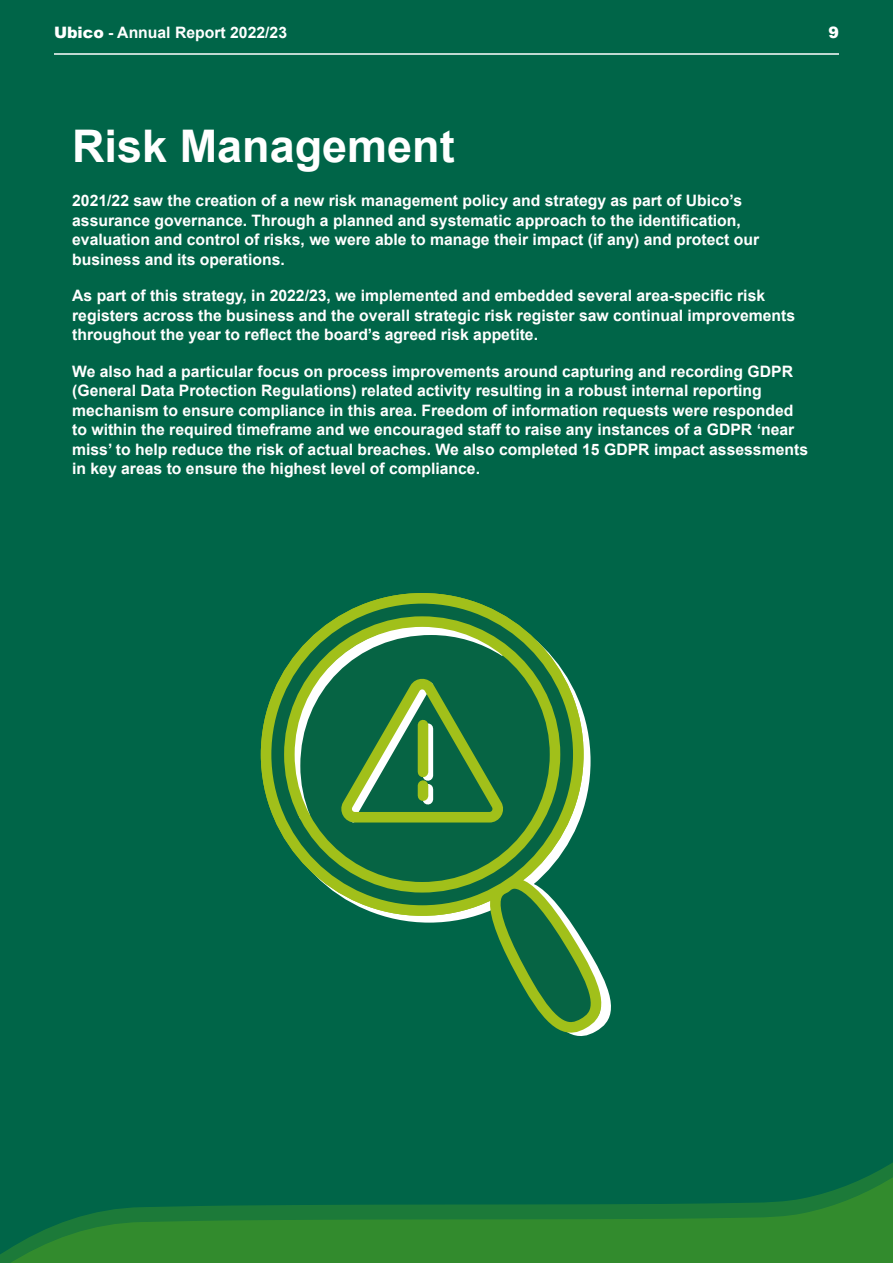
<style>
.page{position:relative;width:893px;height:1263px;background:#006548}
.page>*{position:absolute;margin:0;border:0;box-sizing:border-box;transform-origin:0 0}
.t1{font:700 45px "Arial";color:#fff}
.t2{font:700 15.75px/19.5px "Arial";color:#fff}
.t3{font:900 15.75px "Arial";color:#fff}
.s1{font-weight:900}
</style>
<div class="page">
<hr style="left:54px;top:53px;width:785px;height:2px;background:#fff">
<svg style="left:0;top:1163px;width:893px;height:100px"></svg>
<svg style="left:262px;top:594px;width:223px;height:329px"></svg>
<svg style="left:485px;top:605px;width:126px;height:419px"></svg>
<svg style="left:266px;top:598px;width:312px;height:312px"></svg>
<div style="left:261px;top:593px;width:323px;height:323px;border:11px solid #a1c01a;border-radius:50%"></div>
<svg style="left:462px;top:861px;width:143px;height:175px"></svg>
<svg style="left:284px;top:619px;width:236px;height:212px"></svg>
<div style="left:284px;top:616px;width:276px;height:276px;border:11px solid #a1c01a;border-radius:50%"></div>
<svg style="left:330px;top:668px;width:176px;height:160px"></svg>
<svg style="left:423px;top:729px;width:10px;height:46px"></svg>
<svg style="left:423px;top:789px;width:10px;height:10px"></svg>
<div style="left:418px;top:725px;width:10px;height:47px;background:#a1c01a"></div>
<div style="left:418px;top:786px;width:10px;height:10px;background:#a1c01a"></div>
<p class="t2" style="left:54px;top:23px;width:235px"><span class="s1">Ubico</span> - Annual Report 2022/23</p>
<p class="t3" style="left:828px;top:21px;width:12px">9</p>
<p class="t1" style="left:72px;top:116px;width:384px">Risk Management</p>
<p class="t2" style="left:72px;top:191px;width:689px">2021/22 saw the creation of a new risk management policy and strategy as part of Ubico’s assurance governance. Through a planned and systematic approach to the identification, evaluation and control of risks, we were able to manage their impact (if any) and protect our business and its operations.</p>
<p class="t2" style="left:72px;top:286px;width:725px">As part of this strategy, in 2022/23, we implemented and embedded several area-specific risk registers across the business and the overall strategic risk register saw continual improvements throughout the year to reflect the board’s agreed risk appetite.</p>
<p class="t2" style="left:72px;top:362px;width:737px">We also had a particular focus on process improvements around capturing and recording GDPR (General Data Protection Regulations) related activity resulting in a robust internal reporting mechanism to ensure compliance in this area. Freedom of information requests were responded to within the required timeframe and we encouraged staff to raise any instances of a GDPR ‘near miss’ to help reduce the risk of actual breaches. We also completed 15 GDPR impact assessments in key areas to ensure the highest level of compliance.</p>
</div>
